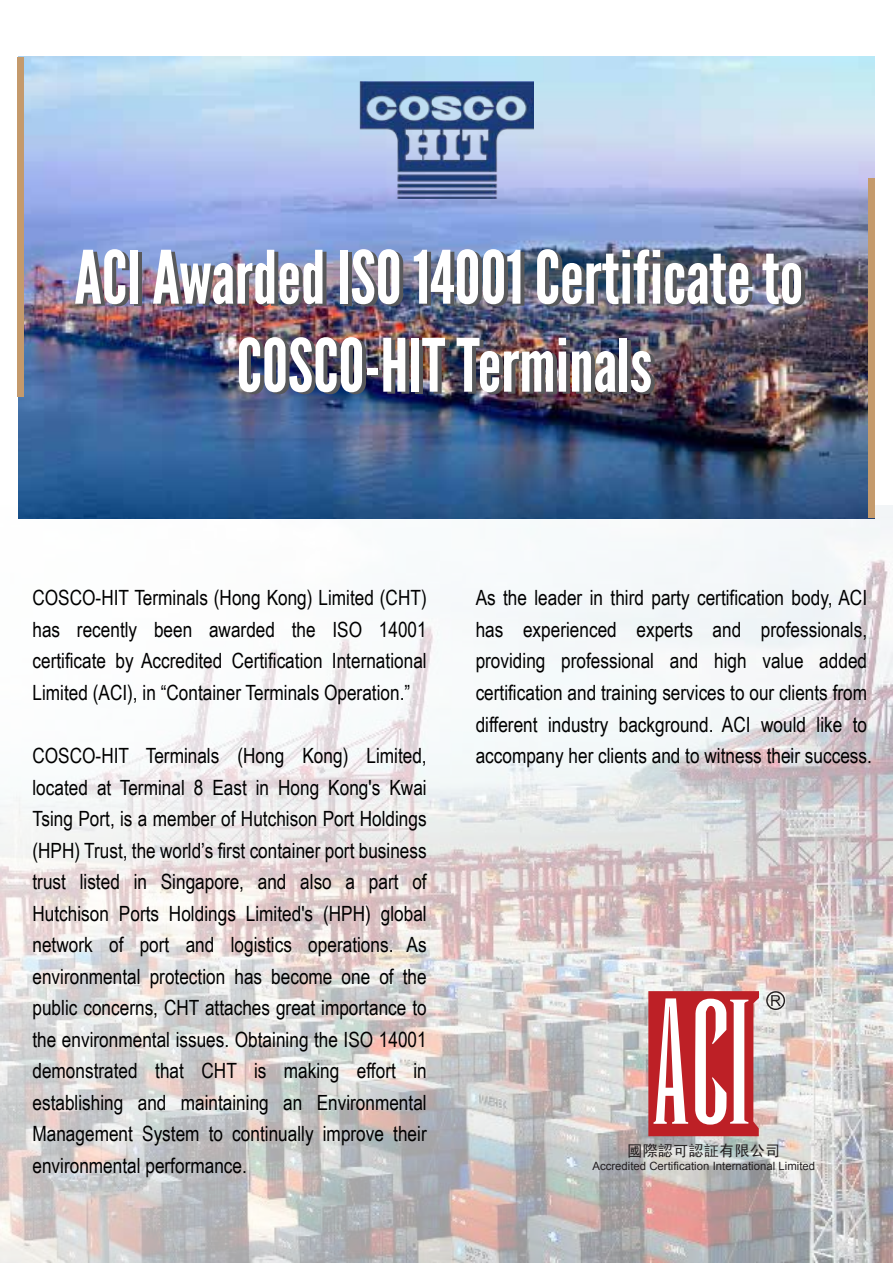
<style>
.page{position:relative;width:893px;height:1263px;background:#fff}
.page>*{position:absolute;margin:0;border:0;box-sizing:border-box;transform-origin:0 0}
.t1{font:73.35px/88.1px "League Gothic";color:#fff;text-align:center}
.t2{font:21px/31.5px "Arial Narrow";color:#000;text-align:justify}
.t3{font:15.3px "Sim Hei";color:#231f20}
.t4{font:11.4px "Arial";color:#231f20}
</style>
<div class="page">
<img style="left:0;top:505px;width:893px;height:758px">
<img style="left:18px;top:57px;width:857px;height:461px">
<svg style="left:648px;top:991px;width:111px;height:145px"></svg>
<svg style="left:766px;top:991px;width:19px;height:19px"></svg>
<img style="left:360px;top:82px;width:173px;height:117px">
<div style="left:18px;top:57px;width:6px;height:340px;background:#c49a6c"></div>
<div style="left:869px;top:178px;width:6px;height:340px;background:#c49a6c"></div>
<p class="t1" style="left:74px;top:234px;width:730px">ACI Awarded ISO 14001 Certificate to<br>COSCO-HIT Terminals</p>
<p class="t2" style="left:32px;top:581px;width:396px">COSCO-HIT Terminals (Hong Kong) Limited (CHT) has recently been awarded the ISO 14001 certificate by Accredited Certification International Limited (ACI), in “Container Terminals Operation.”</p>
<p class="t2" style="left:32px;top:739px;width:396px">COSCO-HIT Terminals (Hong Kong) Limited, located at Terminal 8 East in Hong Kong's Kwai Tsing Port, is a member of Hutchison Port Holdings (HPH) Trust, the world’s first container port business trust listed in Singapore, and also a part of Hutchison Ports Holdings Limited's (HPH) global network of port and logistics operations. As environmental protection has become one of the public concerns, CHT attaches great importance to the environmental issues. Obtaining the ISO 14001 demonstrated that CHT is making effort in establishing and maintaining an Environmental Management System to continually improve their environmental performance.</p>
<p class="t2" style="left:476px;top:581px;width:398px;text-align:left">As the leader in third party certification body, ACI has experienced experts and professionals, providing professional and high value added certification and training services to our clients from different industry background. ACI would like to accompany her clients and to witness their success.</p>
<p class="t3" style="left:627px;top:1143px;width:155px">國際認可認証有限公司</p>
<p class="t4" style="left:592px;top:1158px;width:224px">Accredited Certification International Limited</p>
</div>
